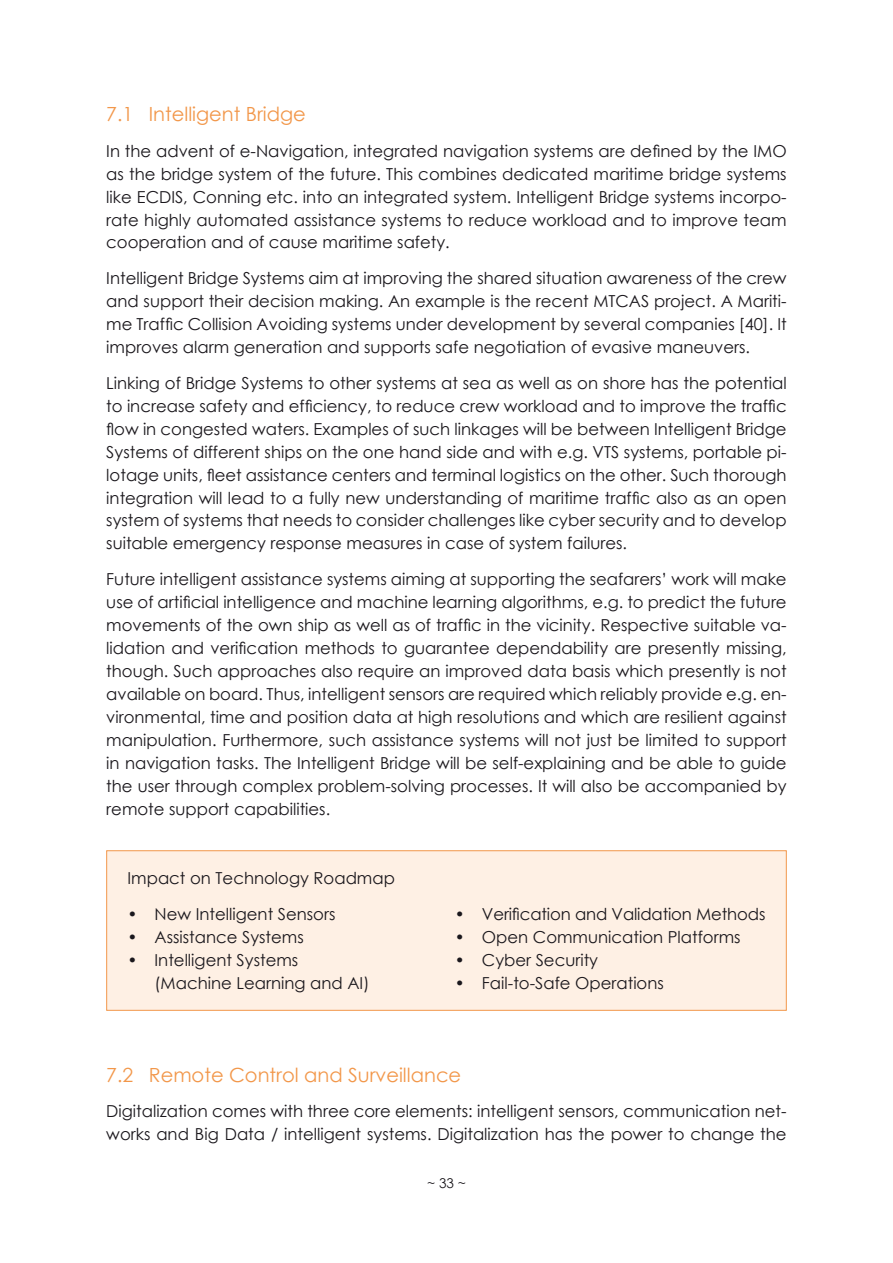
<style>
.page{position:relative;width:893px;height:1263px;background:#fff}
.page>*{position:absolute;margin:0;border:0;box-sizing:border-box;transform-origin:0 0}
.t1{font:19.5px "Century Gothic";color:#f2974a}
.t2{font:16.5px/23px "Century Gothic";color:#1a171c;text-align:justify}
.t3{font:13.5px "Century Gothic";color:#1a171c}
</style>
<div class="page">
<div style="left:106px;top:850px;width:681px;height:161px;background:#fef0e4;border:1px solid #f2974a"></div>
<p class="t1" style="left:106px;top:100px;width:201px">7.1 Intelligent Bridge</p>
<p class="t2" style="left:106px;top:139px;width:682px">In the advent of e-Navigation, integrated navigation systems are defined by the IMO as the bridge system of the future. This combines dedicated maritime bridge systems like ECDIS, Conning etc. into an integrated system. Intelligent Bridge systems incorpo&shy;rate highly automated assistance systems to reduce workload and to improve team cooperation and of cause maritime safety.</p>
<p class="t2" style="left:106px;top:266px;width:682px">Intelligent Bridge Systems aim at improving the shared situation awareness of the crew and support their decision making. An example is the recent MTCAS project. A Mariti&shy;me Traffic Collision Avoiding systems under development by several companies [40]. It improves alarm generation and supports safe negotiation of evasive maneuvers.</p>
<p class="t2" style="left:106px;top:371px;width:682px">Linking of Bridge Systems to other systems at sea as well as on shore has the potential to increase safety and efficiency, to reduce crew workload and to improve the traffic flow in congested waters. Examples of such linkages will be between Intelligent Bridge Systems of different ships on the one hand side and with e.g. VTS systems, portable pi&shy;lotage units, fleet assistance centers and terminal logistics on the other. Such thorough integration will lead to a fully new understanding of maritime traffic also as an open system of systems that needs to consider challenges like cyber security and to develop suitable emergency response measures in case of system failures.</p>
<p class="t2" style="left:106px;top:567px;width:682px">Future intelligent assistance systems aiming at supporting the seafarers’ work will make use of artificial intelligence and machine learning algorithms, e.g. to predict the future movements of the own ship as well as of traffic in the vicinity. Respective suitable va&shy;lidation and verification methods to guarantee dependability are presently missing, though. Such approaches also require an improved data basis which presently is not available on board. Thus, intelligent sensors are required which reliably provide e.g. en&shy;vironmental, time and position data at high resolutions and which are resilient against manipulation. Furthermore, such assistance systems will not just be limited to support in navigation tasks. The Intelligent Bridge will be self-explaining and be able to guide the user through complex problem-solving processes. It will also be accompanied by remote support capabilities.</p>
<p class="t2" style="left:128px;top:866px;width:269px">Impact on Technology Roadmap</p>
<p class="t2" style="left:128px;top:902px;width:209px">• New Intelligent Sensors</p>
<p class="t2" style="left:128px;top:925px;width:178px">• Assistance Systems</p>
<p class="t2" style="left:155px;top:948px;width:216px;text-indent:-27px">• Intelligent Systems (Machine Learning and AI)</p>
<p class="t2" style="left:455px;top:902px;width:312px">• Verification and Validation Methods</p>
<p class="t2" style="left:455px;top:925px;width:287px">• Open Communication Platforms</p>
<p class="t2" style="left:455px;top:948px;width:145px">• Cyber Security</p>
<p class="t2" style="left:455px;top:971px;width:210px">• Fail-to-Safe Operations</p>
<p class="t1" style="left:106px;top:1061px;width:356px">7.2 Remote Control and Surveillance</p>
<p class="t2" style="left:106px;top:1100px;width:682px">Digitalization comes with three core elements: intelligent sensors, communication net&shy;works and Big Data / intelligent systems. Digitalization has the power to change the</p>
<p class="t3" style="left:427px;top:1174px;width:40px">~ 33 ~</p>
</div>
